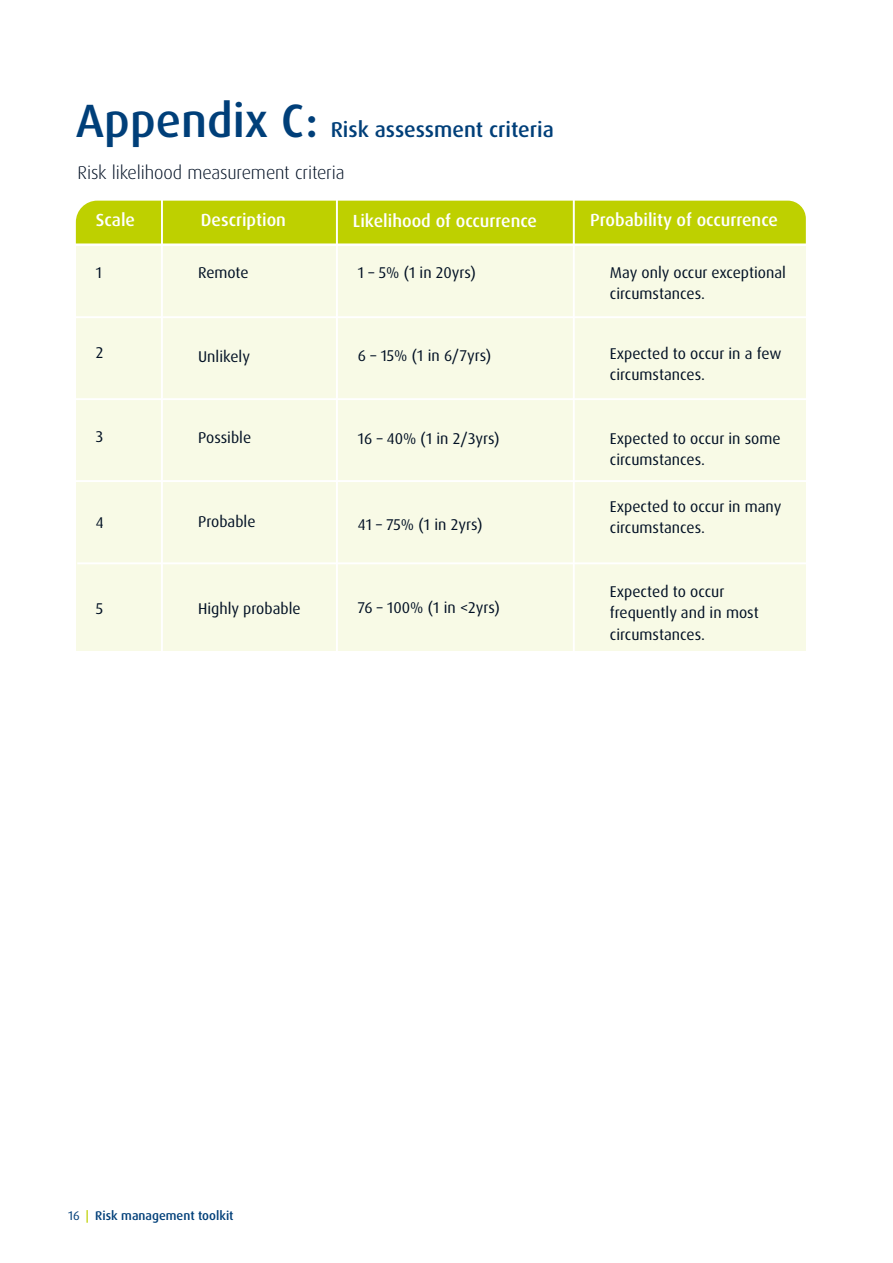
<style>
.page{position:relative;width:893px;height:1263px;background:#fff}
.page>*{position:absolute;margin:0;border:0;box-sizing:border-box;transform-origin:0 0}
.t1{font:500 21.45px "Dax Pro";color:#003f79}
.t2{font:300 18.6px "Dax Pro";letter-spacing:-.01em;color:#000f23}
.t3{font:500 17.55px "Dax Pro";color:#fff}
.t4{font:15.6px/21.5px "Dax Pro";color:#000f23}
.t5{font:500 12.6px "Dax Pro";color:#003f79}
.s1{font-size:46.8px}
.s2{font-weight:400}
.s3{color:#bed000}
</style>
<div class="page">
<div style="left:76px;top:201px;width:730px;height:42px;background:#bed000"></div>
<div style="left:76px;top:246px;width:730px;height:405px;background:#f8fae6"></div>
<hr style="left:161px;top:190px;width:2px;height:1018px;background:#fff">
<hr style="left:336px;top:190px;width:2px;height:1018px;background:#fff">
<hr style="left:573px;top:190px;width:2px;height:1018px;background:#fff">
<hr style="left:76px;top:316px;width:755px;height:2px;background:#fff">
<hr style="left:76px;top:398px;width:755px;height:2px;background:#fff">
<hr style="left:77px;top:562px;width:755px;height:2px;background:#fff">
<hr style="left:68px;top:480px;width:755px;height:2px;background:#fff">
<h1 class="t1" style="left:76px;top:115px;width:479px"><span class="s1">Appendix C:</span> Risk assessment criteria</h1>
<p class="t2" style="left:78px;top:160px;width:268px">Risk likelihood measurement criteria</p>
<p class="t3" style="left:96px;top:209px;width:41px">Scale</p>
<p class="t3" style="left:201px;top:209px;width:87px">Description</p>
<p class="t3" style="left:353px;top:209px;width:186px">Likelihood of occurrence</p>
<p class="t3" style="left:590px;top:209px;width:189px">Probability of occurrence</p>
<p class="t4" style="left:96px;top:262px;width:8px">1</p>
<p class="t4" style="left:358px;top:262px;width:119px">1 – 5% (1 in 20yrs)</p>
<p class="t4" style="left:610px;top:262px;width:178px">May only occur exceptional circumstances.</p>
<p class="t4" style="left:198px;top:262px;width:52px">Remote</p>
<p class="t4" style="left:96px;top:342px;width:9px">2</p>
<p class="t4" style="left:198px;top:346px;width:53px">Unlikely</p>
<p class="t4" style="left:358px;top:345px;width:135px">6 – 15% (1 in 6/7yrs)</p>
<p class="t4" style="left:610px;top:343px;width:173px">Expected to occur in a few circumstances.</p>
<p class="t4" style="left:96px;top:426px;width:9px">3</p>
<p class="t4" style="left:96px;top:512px;width:9px">4</p>
<p class="t4" style="left:198px;top:427px;width:55px">Possible</p>
<p class="t4" style="left:198px;top:511px;width:59px">Probable</p>
<p class="t4" style="left:358px;top:428px;width:143px">16 – 40% (1 in 2/3yrs)</p>
<p class="t4" style="left:358px;top:514px;width:126px">41 – 75% (1 in 2yrs)</p>
<p class="t4" style="left:610px;top:428px;width:172px">Expected to occur in some circumstances.</p>
<p class="t4" style="left:610px;top:496px;width:173px">Expected to occur in many circumstances.</p>
<p class="t4" style="left:96px;top:598px;width:9px">5</p>
<p class="t4" style="left:198px;top:598px;width:104px">Highly probable</p>
<p class="t4" style="left:358px;top:597px;width:143px">76 – 100% (1 in &lt;2yrs)</p>
<p class="t4" style="left:610px;top:581px;width:150px">Expected to occur frequently and in most circumstances.</p>
<p class="t5" style="left:68px;top:1208px;width:167px"><span class="s2">16</span> <span class="s3">|</span> Risk management toolkit</p>
</div>
